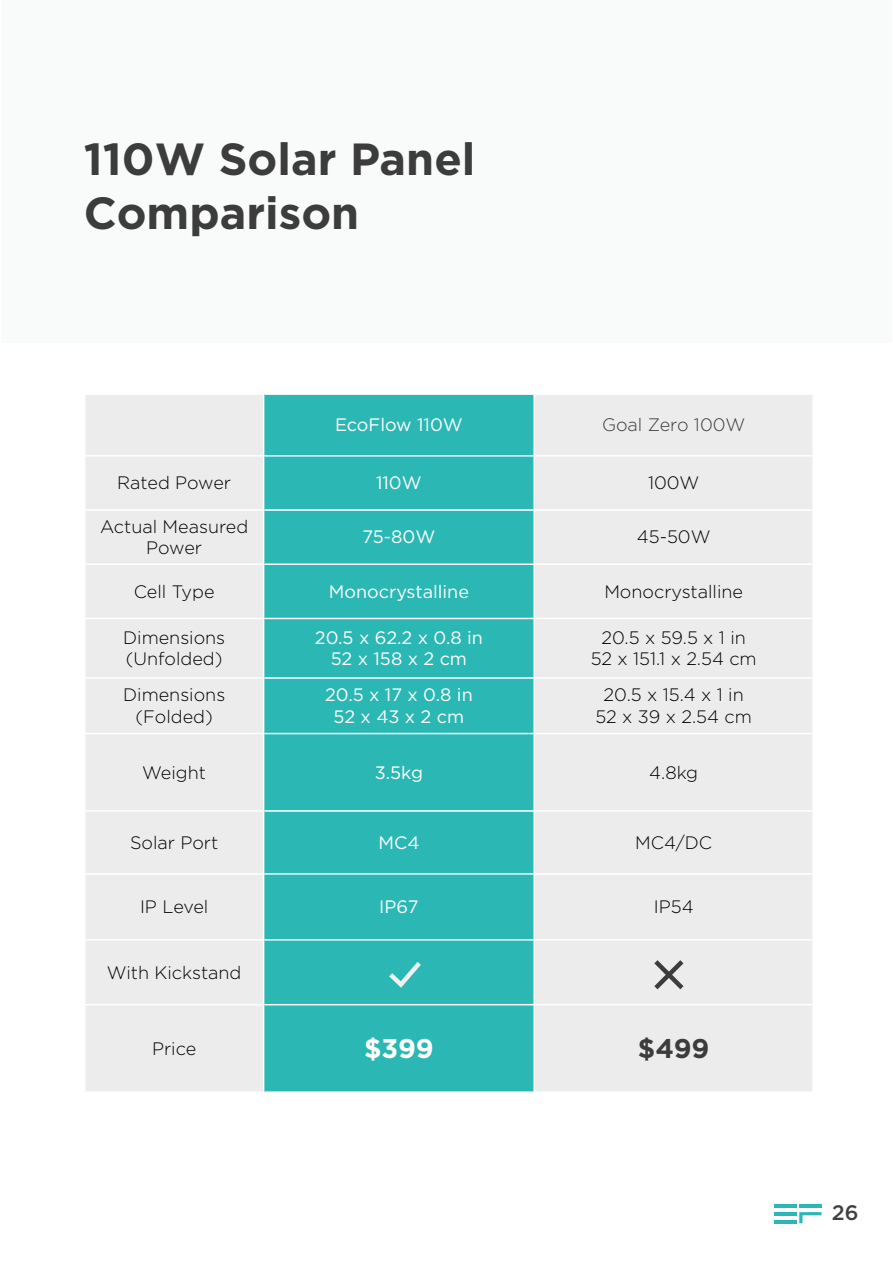
<style>
.page{position:relative;width:893px;height:1263px;background:#fff}
.page>*{position:absolute;margin:0;border:0;box-sizing:border-box;transform-origin:0 0}
.t1{font:700 45px/54px "Gotham";color:#3c3c3c}
.t2{font:700 27px "Gotham";color:#fff}
.t3{font:700 27px "Gotham";color:#3c3c3c}
.t4{font:500 21px "Gotham";color:#414041}
.t5{font:300 18px/21.6px "Gotham";color:#000;text-align:center}
.t6{font:18px/21.6px "Gotham";color:#fff;text-align:center}
.t7{font:300 18px "Gotham";color:#3c3c3c}
</style>
<div class="page">
<svg style="left:799px;top:1212px;width:22px;height:11px"></svg>
<hr style="left:774px;top:1204px;width:22px;height:3px;background:#2bb7b3">
<hr style="left:774px;top:1212px;width:22px;height:3px;background:#2bb7b3">
<hr style="left:774px;top:1220px;width:22px;height:3px;background:#2bb7b3">
<hr style="left:799px;top:1204px;width:22px;height:3px;background:#2bb7b3">
<div style="left:1px;top:0;width:891px;height:342px;background:#f9fafa"></div>
<div style="left:85px;top:395px;width:727px;height:696px;background:#ececec"></div>
<div style="left:264px;top:395px;width:269px;height:696px;background:#2bb7b3"></div>
<hr style="left:263px;top:395px;width:1px;height:60px;background:#fff">
<hr style="left:84px;top:455px;width:180px;height:2px;background:#fff">
<hr style="left:263px;top:457px;width:1px;height:52px;background:#fff">
<hr style="left:84px;top:509px;width:180px;height:2px;background:#fff">
<hr style="left:263px;top:511px;width:1px;height:52px;background:#fff">
<hr style="left:84px;top:563px;width:180px;height:2px;background:#fff">
<hr style="left:263px;top:565px;width:1px;height:53px;background:#fff">
<hr style="left:84px;top:618px;width:180px;height:1px;background:#fff">
<hr style="left:263px;top:619px;width:1px;height:58px;background:#fff">
<hr style="left:84px;top:677px;width:180px;height:2px;background:#fff">
<hr style="left:263px;top:679px;width:1px;height:54px;background:#fff">
<hr style="left:84px;top:733px;width:180px;height:1px;background:#fff">
<hr style="left:263px;top:734px;width:1px;height:76px;background:#fff">
<hr style="left:84px;top:810px;width:180px;height:2px;background:#fff">
<hr style="left:263px;top:812px;width:1px;height:61px;background:#fff">
<hr style="left:84px;top:873px;width:180px;height:2px;background:#fff">
<hr style="left:263px;top:875px;width:1px;height:64px;background:#fff">
<hr style="left:84px;top:939px;width:180px;height:1px;background:#fff">
<hr style="left:263px;top:940px;width:1px;height:64px;background:#fff">
<hr style="left:84px;top:1004px;width:180px;height:1px;background:#fff">
<hr style="left:263px;top:1005px;width:1px;height:86px;background:#fff">
<hr style="left:264px;top:455px;width:270px;height:2px;background:#fff">
<hr style="left:534px;top:455px;width:278px;height:2px;background:#fff">
<hr style="left:533px;top:395px;width:2px;height:60px;background:#fff">
<hr style="left:533px;top:457px;width:2px;height:52px;background:#fff">
<hr style="left:264px;top:509px;width:270px;height:2px;background:#fff">
<hr style="left:534px;top:509px;width:280px;height:2px;background:#fff">
<hr style="left:533px;top:511px;width:2px;height:52px;background:#fff">
<hr style="left:264px;top:563px;width:270px;height:2px;background:#fff">
<hr style="left:534px;top:563px;width:280px;height:2px;background:#fff">
<hr style="left:533px;top:565px;width:2px;height:53px;background:#fff">
<hr style="left:264px;top:618px;width:270px;height:1px;background:#fff">
<hr style="left:534px;top:618px;width:280px;height:1px;background:#fff">
<hr style="left:533px;top:619px;width:2px;height:58px;background:#fff">
<hr style="left:264px;top:677px;width:270px;height:2px;background:#fff">
<hr style="left:534px;top:677px;width:280px;height:2px;background:#fff">
<hr style="left:533px;top:679px;width:2px;height:54px;background:#fff">
<hr style="left:264px;top:733px;width:270px;height:1px;background:#fff">
<hr style="left:534px;top:733px;width:280px;height:1px;background:#fff">
<hr style="left:533px;top:734px;width:2px;height:76px;background:#fff">
<hr style="left:264px;top:810px;width:270px;height:2px;background:#fff">
<hr style="left:534px;top:810px;width:280px;height:2px;background:#fff">
<hr style="left:533px;top:812px;width:2px;height:61px;background:#fff">
<hr style="left:264px;top:873px;width:270px;height:2px;background:#fff">
<hr style="left:534px;top:873px;width:280px;height:2px;background:#fff">
<hr style="left:533px;top:875px;width:2px;height:64px;background:#fff">
<hr style="left:264px;top:939px;width:270px;height:1px;background:#fff">
<hr style="left:534px;top:939px;width:280px;height:1px;background:#fff">
<hr style="left:533px;top:940px;width:2px;height:64px;background:#fff">
<hr style="left:264px;top:1004px;width:270px;height:1px;background:#fff">
<hr style="left:534px;top:1004px;width:280px;height:1px;background:#fff">
<hr style="left:533px;top:1005px;width:2px;height:86px;background:#fff">
<svg style="left:384px;top:957px;width:42px;height:34px"></svg>
<svg style="left:649px;top:955px;width:39px;height:39px;background:#c8c8c8"></svg>
<h1 class="t1" style="left:84px;top:132px;width:393px">110W Solar Panel<br>Comparison</h1>
<p class="t6" style="left:335px;top:414px;width:129px">EcoFlow 110W</p>
<p class="t7" style="left:602px;top:413px;width:145px">Goal Zero 100W</p>
<p class="t5" style="left:117px;top:472px;width:115px">Rated Power</p>
<p class="t6" style="left:376px;top:472px;width:47px">110W</p>
<p class="t5" style="left:648px;top:472px;width:53px">100W</p>
<p class="t5" style="left:100px;top:515px;width:150px">Actual Measured<br>Power</p>
<p class="t6" style="left:363px;top:526px;width:74px">75-80W</p>
<p class="t5" style="left:637px;top:526px;width:75px">45-50W</p>
<p class="t5" style="left:134px;top:580px;width:82px">Cell Type</p>
<p class="t6" style="left:329px;top:580px;width:142px">Monocrystalline</p>
<p class="t5" style="left:604px;top:580px;width:140px">Monocrystalline</p>
<p class="t5" style="left:123px;top:626px;width:104px;text-align:left">Dimensions (Unfolded)</p>
<p class="t6" style="left:315px;top:626px;width:170px">20.5 x 62.2 x 0.8 in<br>52 x 158 x 2 cm</p>
<p class="t5" style="left:591px;top:626px;width:168px">20.5 x 59.5 x 1 in<br>52 x 151.1 x 2.54 cm</p>
<p class="t5" style="left:123px;top:684px;width:104px">Dimensions (Folded)</p>
<p class="t6" style="left:325px;top:684px;width:149px">20.5 x 17 x 0.8 in<br>52 x 43 x 2 cm</p>
<p class="t5" style="left:596px;top:684px;width:158px">20.5 x 15.4 x 1 in<br>52 x 39 x 2.54 cm</p>
<p class="t5" style="left:142px;top:761px;width:65px">Weight</p>
<p class="t6" style="left:375px;top:761px;width:50px">3.5kg</p>
<p class="t5" style="left:649px;top:761px;width:50px">4.8kg</p>
<p class="t5" style="left:130px;top:831px;width:90px">Solar Port</p>
<p class="t6" style="left:378px;top:831px;width:42px">MC4</p>
<p class="t5" style="left:635px;top:831px;width:78px">MC4/DC</p>
<p class="t5" style="left:140px;top:895px;width:70px">IP Level</p>
<p class="t6" style="left:379px;top:896px;width:41px">IP67</p>
<p class="t5" style="left:654px;top:895px;width:41px">IP54</p>
<p class="t5" style="left:107px;top:961px;width:136px">With Kickstand</p>
<p class="t5" style="left:152px;top:1037px;width:46px">Price</p>
<h2 class="t2" style="left:364px;top:1030px;width:71px">$399</h2>
<h2 class="t3" style="left:638px;top:1030px;width:73px">$499</h2>
<p class="t4" style="left:832px;top:1199px;width:28px">26</p>
</div>
